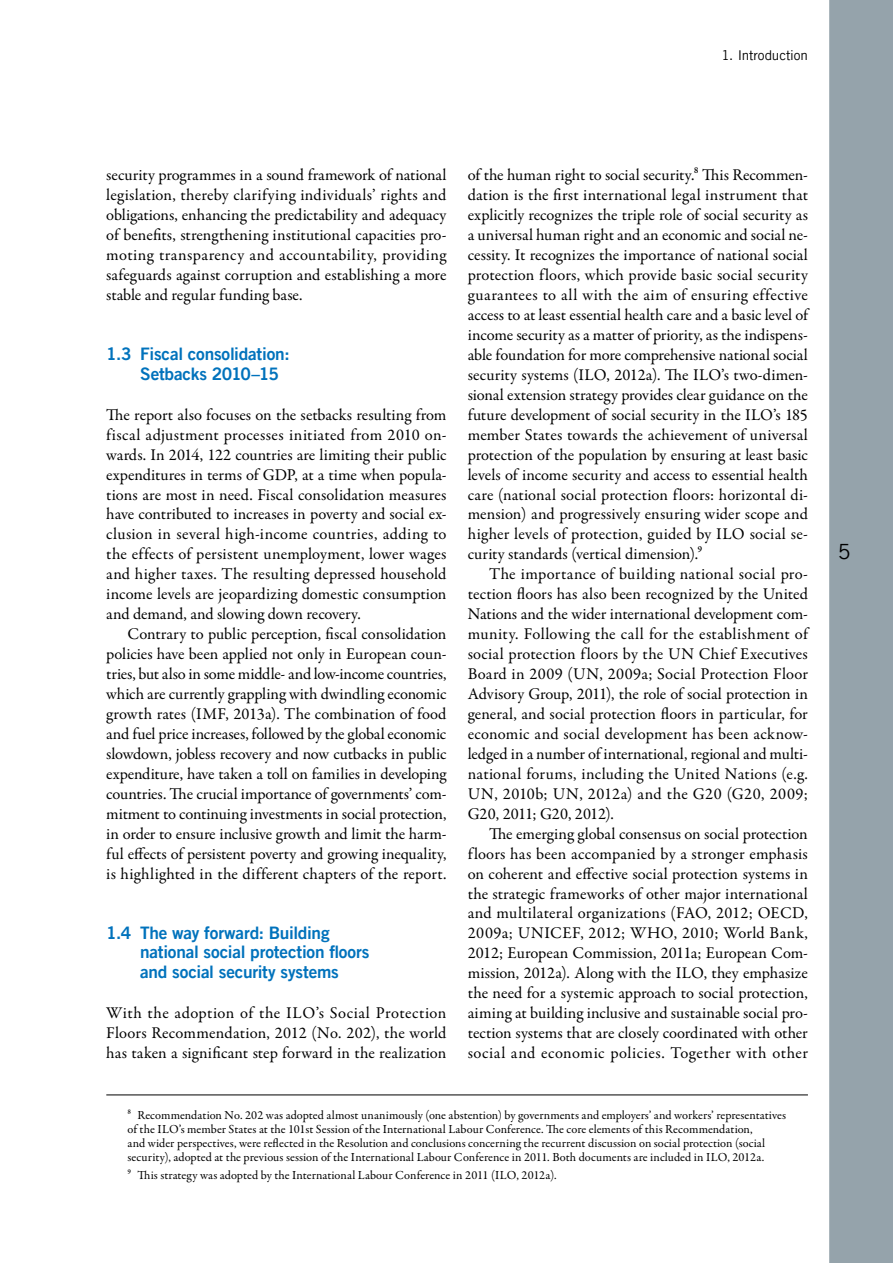
<style>
.page{position:relative;width:893px;height:1263px;background:#fff}
.page>*{position:absolute;margin:0;border:0;box-sizing:border-box;transform-origin:0 0}
.t1{font:21px "Trade Gothic LT Com";color:#000}
.t2{font:17.25px/20px "Trade Gothic LT Com Bd 2";letter-spacing:-.01em;color:#0072bc}
.t3{font:16.5px/20px "Garamond Premr Pro";letter-spacing:.01em;color:#000;text-align:justify}
.t4{font:13.5px "Trade Gothic LT Com";letter-spacing:-.01em;color:#000}
.t5{font:12.3px/14.2px "Garamond Premr Pro";color:#000}
</style>
<div class="page">
<div style="left:829px;top:0;width:64px;height:1263px;background:#95a3ab"></div>
<hr style="left:106px;top:1095px;width:702px;height:1px;background:#000">
<p class="t4" style="left:722px;top:47px;width:88px">1. Introduction</p>
<p class="t3" style="left:106px;top:166px;width:342px">security programmes in a sound framework of national legislation, thereby clarifying individuals’ rights and obligations, enhancing the predictability and adequacy of benefits, strengthening institutional capacities pro&shy;moting transparency and accountability, providing safeguards against corruption and establishing a more stable and regular funding base.</p>
<p class="t2" style="left:140px;top:343px;width:151px;text-indent:-34px">1.3 Fiscal consolidation:<br>Setbacks 2010–15</p>
<p class="t3" style="left:106px;top:405px;width:342px">The report also focuses on the setbacks resulting from fiscal adjustment processes initiated from 2010 on&shy;wards. In 2014, 122 countries are limiting their public expenditures in terms of GDP, at a time when popula&shy;tions are most in need. Fiscal consolidation measures have contributed to increases in poverty and social ex&shy;clusion in several high-income countries, adding to the effects of persistent unemployment, lower wages and higher taxes. The resulting depressed household income levels are jeopardizing domestic consumption and demand, and slowing down recovery.</p>
<p class="t3" style="left:106px;top:624px;width:342px;text-indent:21px">Contrary to public perception, fiscal consolidation policies have been applied not only in European coun&shy;tries, but also in some middle- and low-income countries, which are currently grappling with dwindling economic growth rates (IMF, 2013a). The combination of food and fuel price increases, followed by the global economic slowdown, jobless recovery and now cutbacks in public expenditure, have taken a toll on families in developing countries. The crucial importance of governments’ com&shy;mitment to continuing investments in social protection, in order to ensure inclusive growth and limit the harm&shy;ful effects of persistent poverty and growing inequality, is highlighted in the different chapters of the report.</p>
<p class="t2" style="left:140px;top:922px;width:231px;text-indent:-34px">1.4 The way forward: Building national social protection floors and social security systems</p>
<p class="t3" style="left:106px;top:1003px;width:342px">With the adoption of the ILO’s Social Protection Floors Recommendation, 2012 (No. 202), the world has taken a significant step forward in the realization</p>
<p class="t3" style="left:468px;top:166px;width:342px">of the human right to social security.8 This Recommen&shy;dation is the first international legal instrument that explicitly recognizes the triple role of social security as a universal human right and an economic and social ne&shy;cessity. It recognizes the importance of national social protection floors, which provide basic social security guarantees to all with the aim of ensuring effective access to at least essential health care and a basic level of income security as a matter of priority, as the indispens&shy;able foundation for more comprehensive national social security systems (ILO, 2012a). The ILO’s two-dimen&shy;sional extension strategy provides clear guidance on the future development of social security in the ILO’s 185 member States towards the achievement of universal protection of the population by ensuring at least basic levels of income security and access to essential health care (national social protection floors: horizontal di&shy;mension) and progressively ensuring wider scope and higher levels of protection, guided by ILO social se&shy;curity standards (vertical dimension).9</p>
<p class="t3" style="left:468px;top:564px;width:342px;text-indent:21px">The importance of building national social pro&shy;tection floors has also been recognized by the United Nations and the wider international development com&shy;munity. Following the call for the establishment of social protection floors by the UN Chief Executives Board in 2009 (UN, 2009a; Social Protection Floor Advisory Group, 2011), the role of social protection in general, and social protection floors in particular, for economic and social development has been acknow&shy;ledged in a number of international, regional and multi&shy;national forums, including the United Nations (e.g.<br>UN, 2010b; UN, 2012a) and the G20 (G20, 2009; G20, 2011; G20, 2012).</p>
<p class="t3" style="left:468px;top:824px;width:342px;text-indent:21px">The emerging global consensus on social protection floors has been accompanied by a stronger emphasis on coherent and effective social protection systems in the strategic frameworks of other major international and multilateral organizations (FAO, 2012; OECD, 2009a; UNICEF, 2012; WHO, 2010; World Bank, 2012; European Commission, 2011a; European Com&shy;mission, 2012a). Along with the ILO, they emphasize the need for a systemic approach to social protection, aiming at building inclusive and sustainable social pro&shy;tection systems that are closely coordinated with other social and economic policies. Together with other</p>
<p class="t5" style="left:128px;top:1108px;width:660px">8 Recommendation No. 202 was adopted almost unanimously (one abstention) by governments and employers’ and workers’ representatives of the ILO’s member States at the 101st Session of the International Labour Conference. The core elements of this Recommendation,<br>and wider perspectives, were reflected in the Resolution and conclusions concerning the recurrent discussion on social protection (social security), adopted at the previous session of the International Labour Conference in 2011. Both documents are included in ILO, 2012a.</p>
<p class="t5" style="left:128px;top:1168px;width:431px">9 This strategy was adopted by the International Labour Conference in 2011 (ILO, 2012a).</p>
<p class="t1" style="left:838px;top:539px;width:14px">5</p>
</div>
